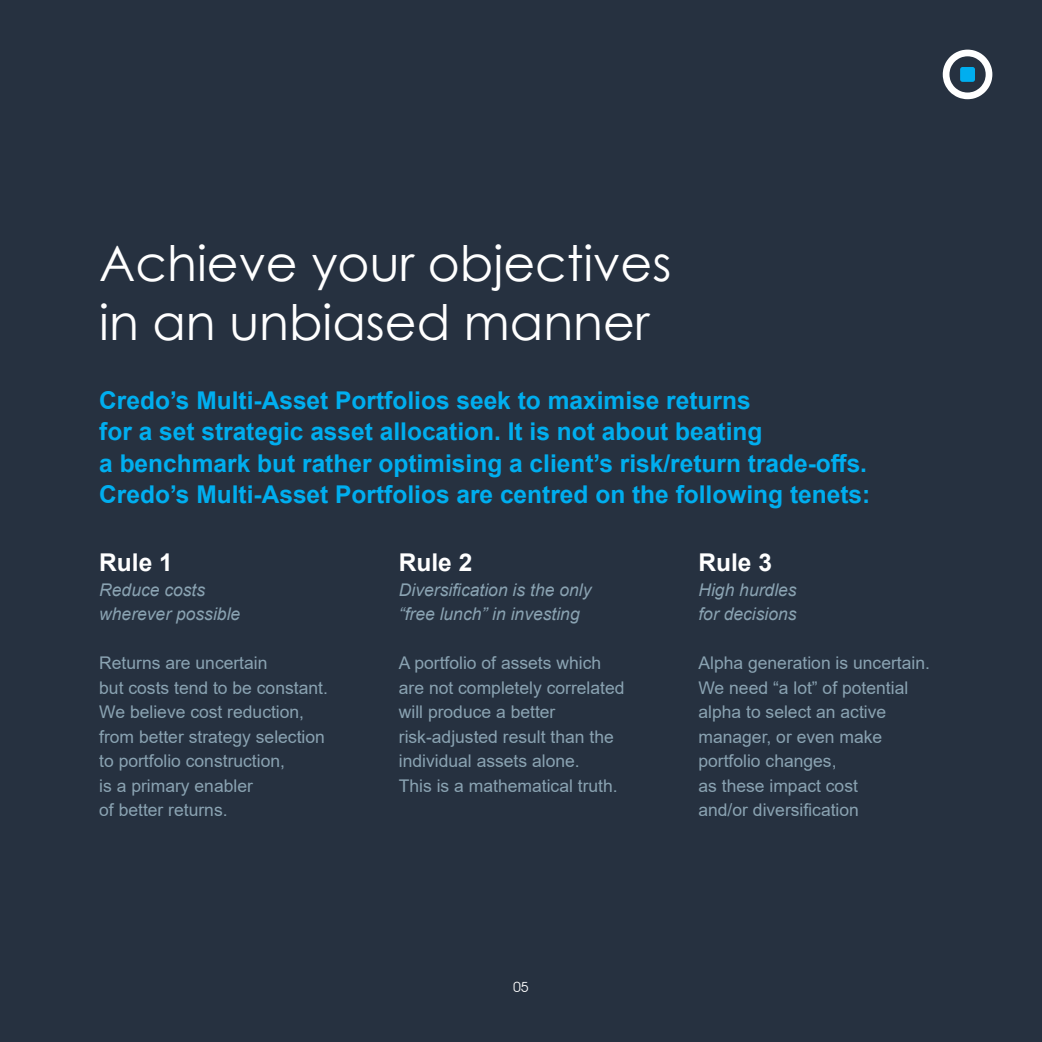
<style>
.page{position:relative;width:1042px;height:1042px;background:#263140}
.page>*{position:absolute;margin:0;border:0;box-sizing:border-box;transform-origin:0 0}
.t1{font:49px "Century Gothic";color:#fff}
.t2{font:700 24.5px "Arial";color:#00aeef}
.t3{font:700 24.5px "Arial";color:#fff}
.t4{font:17.5px/24.5px "Arial";color:#8aa3b2}
.t5{font:italic 17.5px "Arial";color:#8aa3b2}
.t6{font:14px "Avant Garde IT Cby BT";color:#fff}
</style>
<div class="page">
<svg style="left:943px;top:50px;width:49px;height:49px"></svg>
<p class="t1" style="left:99px;top:229px;width:573px">Achieve your objectives</p>
<p class="t1" style="left:99px;top:288px;width:552px">in an unbiased manner</p>
<p class="t2" style="left:99px;top:383px;width:653px">Credo’s Multi-Asset Portfolios seek to maximise returns</p>
<p class="t2" style="left:99px;top:414px;width:665px">for a set strategic asset allocation. It is not about beating</p>
<p class="t2" style="left:99px;top:446px;width:769px">a benchmark but rather optimising a client’s risk/return trade-offs.</p>
<p class="t2" style="left:99px;top:477px;width:772px">Credo’s Multi-Asset Portfolios are centred on the following tenets:</p>
<p class="t3" style="left:99px;top:545px;width:75px">Rule 1</p>
<p class="t5" style="left:99px;top:578px;width:108px">Reduce costs</p>
<p class="t5" style="left:99px;top:602px;width:143px">wherever possible</p>
<p class="t4" style="left:99px;top:650px;width:170px">Returns are uncertain</p>
<p class="t4" style="left:99px;top:675px;width:230px">but costs tend to be constant.<br>We believe cost reduction, from better strategy selection to portfolio construction,</p>
<p class="t4" style="left:99px;top:773px;width:155px">is a primary enabler</p>
<p class="t4" style="left:99px;top:797px;width:130px">of better returns.</p>
<p class="t3" style="left:399px;top:545px;width:75px">Rule 2</p>
<p class="t5" style="left:399px;top:578px;width:194px">Diversification is the only</p>
<p class="t5" style="left:399px;top:602px;width:182px">“free lunch” in investing</p>
<p class="t4" style="left:399px;top:650px;width:204px">A portfolio of assets which</p>
<p class="t4" style="left:399px;top:675px;width:227px">are not completely correlated will produce a better</p>
<p class="t4" style="left:399px;top:724px;width:216px">risk-adjusted result than the individual assets alone.</p>
<p class="t4" style="left:399px;top:773px;width:220px">This is a mathematical truth.</p>
<p class="t6" style="left:513px;top:979px;width:17px">05</p>
<p class="t3" style="left:698px;top:545px;width:75px">Rule 3</p>
<p class="t5" style="left:698px;top:578px;width:100px">High hurdles</p>
<p class="t5" style="left:698px;top:602px;width:100px">for decisions</p>
<p class="t4" style="left:698px;top:650px;width:233px">Alpha generation is uncertain.</p>
<p class="t4" style="left:698px;top:675px;width:211px">We need “a lot” of potential alpha to select an active manager, or even make portfolio changes,</p>
<p class="t4" style="left:698px;top:773px;width:161px">as these impact cost</p>
<p class="t4" style="left:698px;top:797px;width:162px">and/or diversification</p>
</div>
